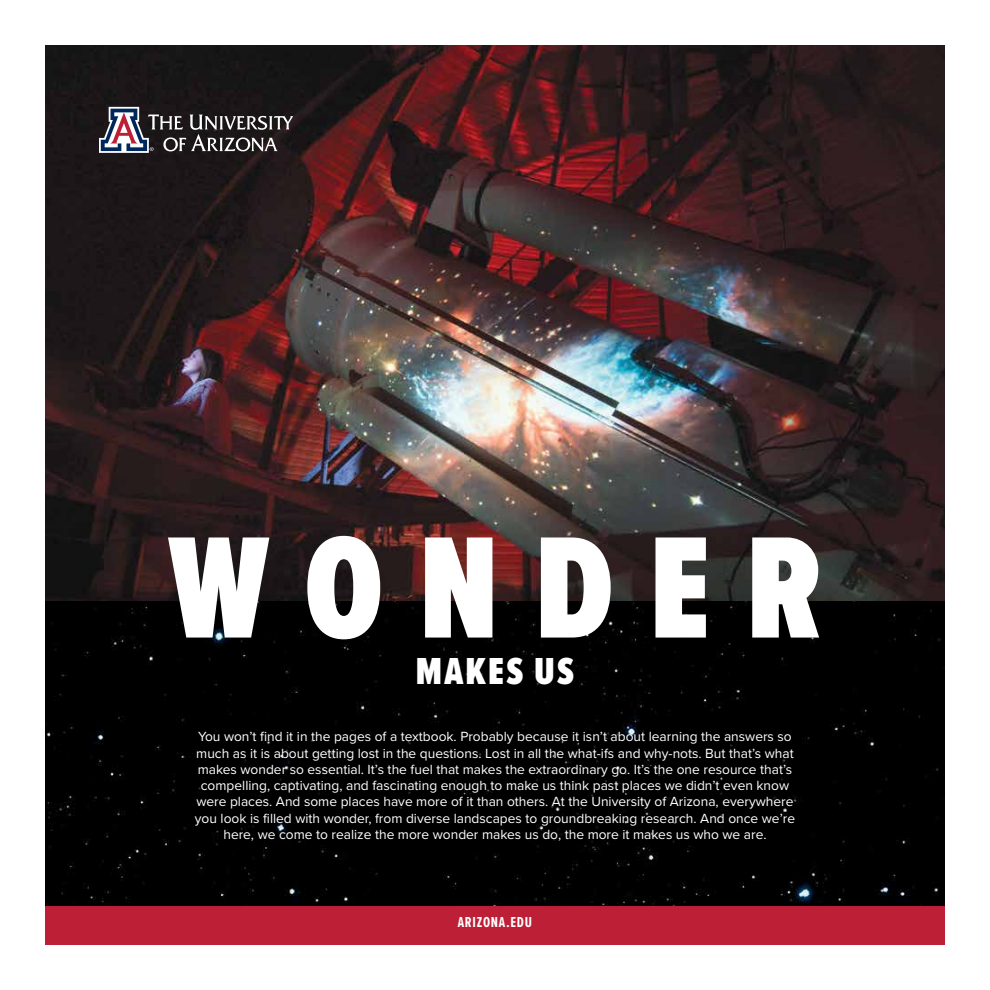
<style>
.page{position:relative;width:990px;height:990px;background:#fff}
.page>*{position:absolute;margin:0;border:0;box-sizing:border-box;transform-origin:0 0}
.t1{font:900 150px "Proxima Nova Ex Cn";letter-spacing:.24em;color:#fff}
.t2{font:900 39px "Proxima Nova Ex Cn";letter-spacing:.06em;color:#fff}
.t3{font:700 15px "Proxima Nova Ex Cn";letter-spacing:.05em;color:#fff}
.t4{font:13.75px/16.2px "Proxima Nova";color:#fff;text-align:center}
</style>
<div class="page">
<img style="left:45px;top:45px;width:900px;height:557px">
<div style="left:45px;top:602px;width:900px;height:304px;background:#000"></div>
<svg style="left:99px;top:107px;width:194px;height:46px;background:#524d52"></svg>
<div style="left:45px;top:906px;width:900px;height:39px;background:#bd2036"></div>
<h1 class="t1" style="left:167px;top:479px;width:657px">WONDER</h1>
<h2 class="t2" style="left:416px;top:643px;width:160px">MAKES US</h2>
<p class="t4" style="left:195px;top:728px;width:602px">You won’t find it in the pages of a textbook. Probably because it isn’t about learning the answers so much as it is about getting lost in the questions. Lost in all the what-ifs and why-nots. But that’s what makes wonder so essential. It’s the fuel that makes the extraordinary go. It’s the one resource that’s compelling, captivating, and fascinating enough to make us think past places we didn’t even know were places. And some places have more of it than others. At the University of Arizona, everywhere you look is filled with wonder, from diverse landscapes to groundbreaking research. And once we’re here, we come to realize the more wonder makes us do, the more it makes us who we are.</p>
<p class="t3" style="left:458px;top:911px;width:76px">ARIZONA.EDU</p>
</div>
